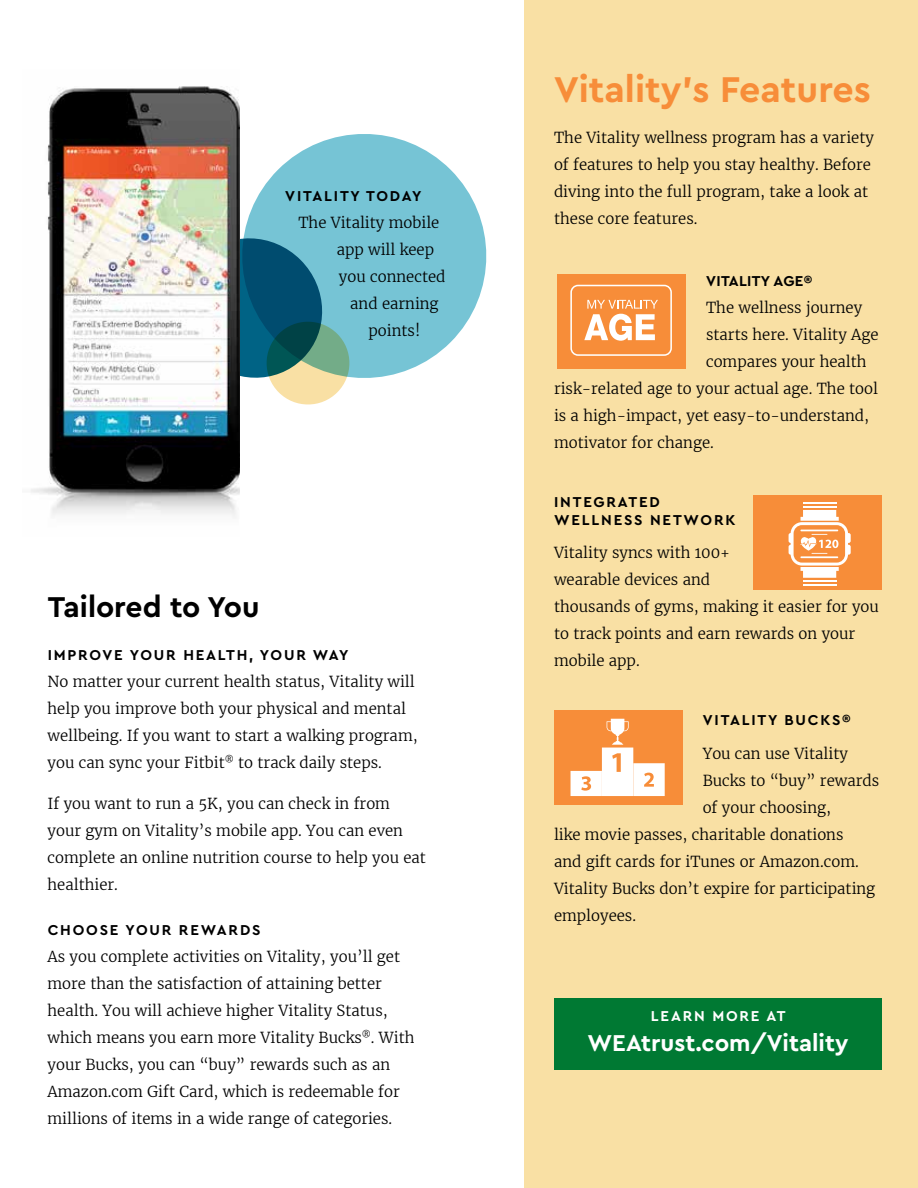
<style>
.page{position:relative;width:918px;height:1188px;background:#fff}
.page>*{position:absolute;margin:0;border:0;box-sizing:border-box;transform-origin:0 0}
.t1{font:700 37.5px "Cera CY";color:#f78d39}
.t2{font:700 30px "Cera CY";color:#000}
.t3{font:700 24px "Cera CY";color:#fff}
.t4{font:300 15px/27px "Merriweather";color:#000}
.t5{font:700 15px/18px "Cera CY";letter-spacing:.12em;color:#000}
.t6{font:700 15px "Cera CY";letter-spacing:.02em;color:#000}
.t7{font:700 15px "Cera CY";letter-spacing:.12em;color:#fff}
</style>
<div class="page">
<div style="left:525px;top:0;width:393px;height:1188px;background:#f9e0a4"></div>
<div style="left:557px;top:274px;width:129px;height:94px;background:#f78d39"></div>
<svg style="left:570px;top:285px;width:102px;height:71px"></svg>
<div style="left:753px;top:496px;width:129px;height:94px;background:#f78d39"></div>
<hr style="left:803px;top:580px;width:33px;height:2px;background:#fff">
<hr style="left:803px;top:584px;width:33px;height:1px;background:#fff">
<svg style="left:789px;top:510px;width:62px;height:68px"></svg>
<hr style="left:803px;top:506px;width:33px;height:1px;background:#fff">
<hr style="left:803px;top:502px;width:33px;height:2px;background:#fff">
<div style="left:554px;top:710px;width:128px;height:95px;background:#f78d39"></div>
<svg style="left:571px;top:719px;width:94px;height:77px"></svg>
<svg style="left:245px;top:134px;width:242px;height:244px;fill:#76c4d5"></svg>
<svg style="left:240px;top:231px;width:113px;height:174px;background:#56939c"></svg>
<img style="left:31px;top:86px;width:209px;height:431px">
<div style="left:554px;top:998px;width:328px;height:72px;background:#007933"></div>
<p class="t5" style="left:285px;top:187px;width:138px">VITALITY TODAY</p>
<p class="t4" style="left:298px;top:209px;width:142px">The Vitality mobile</p>
<p class="t4" style="left:337px;top:236px;width:99px">app will keep</p>
<p class="t4" style="left:339px;top:263px;width:108px">you connected</p>
<p class="t4" style="left:350px;top:290px;width:90px">and earning</p>
<p class="t4" style="left:369px;top:317px;width:53px">points!</p>
<h2 class="t2" style="left:48px;top:590px;width:213px">Tailored to You</h2>
<p class="t5" style="left:48px;top:646px;width:303px">IMPROVE YOUR HEALTH, YOUR WAY</p>
<p class="t4" style="left:48px;top:668px;width:372px">No matter your current health status, Vitality will help you improve both your physical and mental wellbeing. If you want to start a walking program, you can sync your Fitbit<sup>®</sup> to track daily steps.</p>
<p class="t4" style="left:48px;top:790px;width:380px">If you want to run a 5K, you can check in from your gym on Vitality’s mobile app. You can even complete an online nutrition course to help you eat healthier.</p>
<p class="t5" style="left:48px;top:921px;width:214px">CHOOSE YOUR REWARDS</p>
<p class="t4" style="left:48px;top:943px;width:369px">As you complete activities on Vitality, you’ll get more than the satisfaction of attaining better health. You will achieve higher Vitality Status, which means you earn more Vitality Bucks<sup>®</sup>. With your Bucks, you can “buy” rewards such as an Amazon.com Gift Card, which is redeemable for millions of items in a wide range of categories.</p>
<h1 class="t1" style="left:554px;top:68px;width:318px">Vitality’s Features</h1>
<p class="t4" style="left:554px;top:124px;width:321px">The Vitality wellness program has a variety of features to help you stay healthy. Before diving into the full program, take a look at these core features.</p>
<p class="t6" style="left:706px;top:272px;width:108px">VITALITY AGE®</p>
<p class="t4" style="left:706px;top:294px;width:158px">The wellness journey</p>
<p class="t4" style="left:706px;top:321px;width:174px">starts here. Vitality Age</p>
<p class="t4" style="left:706px;top:348px;width:162px">compares your health</p>
<p class="t4" style="left:554px;top:375px;width:325px">risk-related age to your actual age. The tool</p>
<p class="t4" style="left:554px;top:402px;width:317px">is a high-impact, yet easy-to-understand,</p>
<p class="t4" style="left:554px;top:429px;width:161px">motivator for change.</p>
<p class="t5" style="left:554px;top:493px;width:183px">INTEGRATED<br>WELLNESS NETWORK</p>
<p class="t4" style="left:554px;top:540px;width:326px">Vitality syncs with 100+<br>wearable devices and<br>thousands of gyms, making it easier for you to track points and earn rewards on your mobile app.</p>
<p class="t5" style="left:703px;top:711px;width:149px">VITALITY BUCKS®</p>
<p class="t4" style="left:703px;top:740px;width:147px">You can use Vitality</p>
<p class="t4" style="left:703px;top:767px;width:178px">Bucks to “buy” rewards</p>
<p class="t4" style="left:703px;top:794px;width:130px">of your choosing,</p>
<p class="t4" style="left:554px;top:821px;width:291px">like movie passes, charitable donations</p>
<p class="t4" style="left:554px;top:848px;width:306px">and gift cards for iTunes or Amazon.com.</p>
<p class="t4" style="left:554px;top:875px;width:323px">Vitality Bucks don’t expire for participating</p>
<p class="t4" style="left:554px;top:902px;width:83px">employees.</p>
<p class="t7" style="left:651px;top:1008px;width:136px">LEARN MORE AT</p>
<h3 class="t3" style="left:587px;top:1029px;width:263px">WEAtrust.com/Vitality</h3>
</div>
